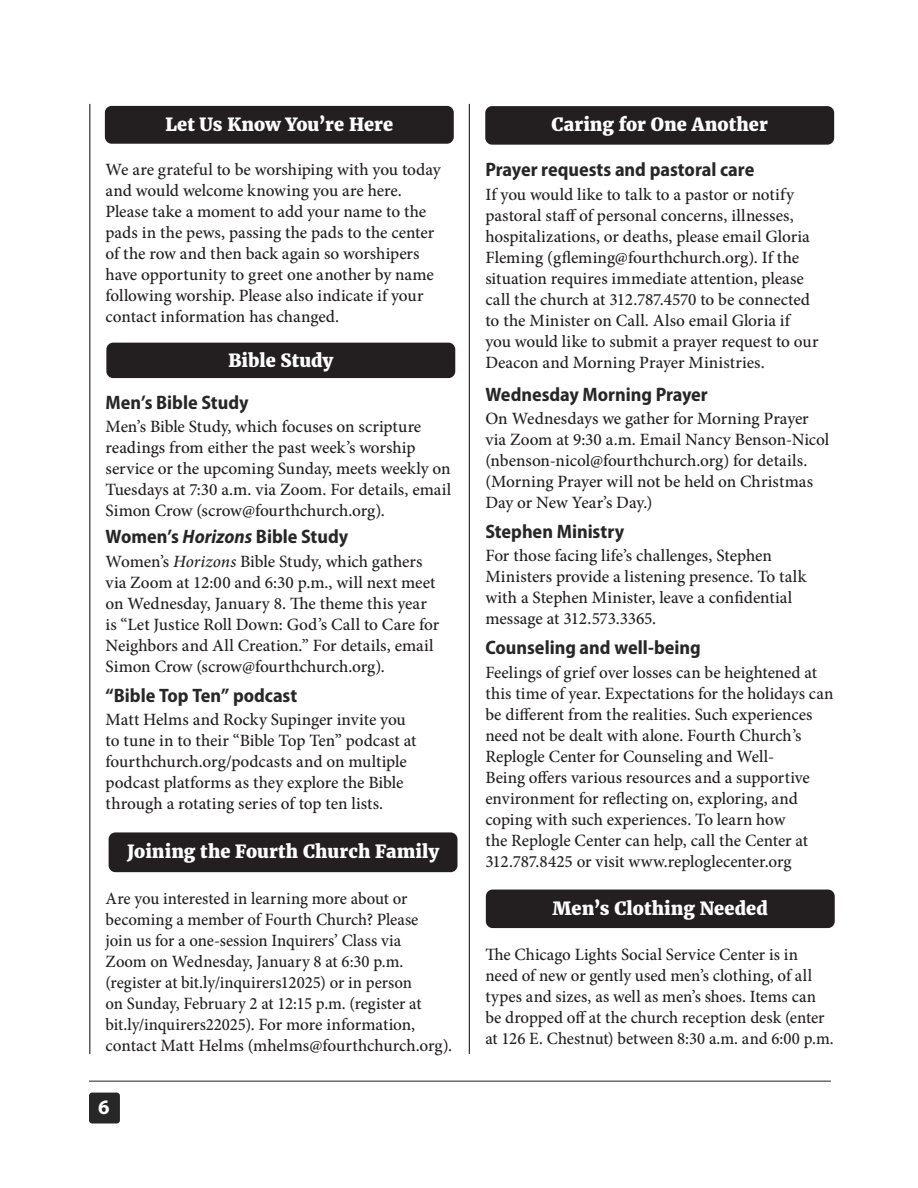
<style>
.page{position:relative;width:918px;height:1188px;background:#fff}
.page>*{position:absolute;margin:0;border:0;box-sizing:border-box;transform-origin:0 0}
.t1{font:700 20.7px "Myriad Pro";color:#fff}
.t2{font:700 semi-condensed 19.5px "Myriad Pro";color:#272728}
.t3{font:800 18px "Merriweather";color:#fff}
.t4{font:500 17.25px/21px "Minion Pro";letter-spacing:-.005em;color:#231f20}
.s1{font-style:italic}
</style>
<div class="page">
<div style="left:89px;top:1093px;width:31px;height:31px;background:#272728;border-radius:3px"></div>
<hr style="left:89px;top:1081px;width:742px;height:1px;background:#231f20">
<div style="left:105px;top:106px;width:349px;height:38px;background:#231f20;border-radius:7px"></div>
<hr style="left:469px;top:104px;width:1px;height:950px;background:#231f20">
<hr style="left:89px;top:104px;width:1px;height:950px;background:#231f20">
<div style="left:106px;top:343px;width:349px;height:35px;background:#231f20;border-radius:7px"></div>
<div style="left:486px;top:890px;width:349px;height:38px;background:#231f20;border-radius:7px"></div>
<div style="left:485px;top:106px;width:349px;height:39px;background:#231f20;border-radius:7px"></div>
<div style="left:109px;top:832px;width:349px;height:40px;background:#231f20;border-radius:7px"></div>
<p class="t3" style="left:165px;top:113px;width:229px">Let Us Know You’re Here</p>
<p class="t4" style="left:106px;top:159px;width:337px">We are grateful to be worshiping with you today and would welcome knowing you are here.<br>Please take a moment to add your name to the pads in the pews, passing the pads to the center of the row and then back again so worshipers have opportunity to greet one another by name following worship. Please also indicate if your contact information has changed.</p>
<p class="t3" style="left:228px;top:349px;width:106px">Bible Study</p>
<p class="t2" style="left:106px;top:392px;width:144px">Men’s Bible Study</p>
<p class="t4" style="left:106px;top:416px;width:347px">Men’s Bible Study, which focuses on scripture readings from either the past week’s worship service or the upcoming Sunday, meets weekly on Tuesdays at 7:30 a.m. via Zoom. For details, email Simon Crow (scrow@fourthchurch.org).</p>
<p class="t2" style="left:106px;top:526px;width:244px">Women’s <span class="s1">Horizons</span> Bible Study</p>
<p class="t4" style="left:106px;top:551px;width:335px">Women’s <span class="s1">Horizons</span> Bible Study, which gathers via Zoom at 12:00 and 6:30 p.m., will next meet on Wednesday, January 8. The theme this year is “Let Justice Roll Down: God’s Call to Care for Neighbors and All Creation.” For details, email Simon Crow (scrow@fourthchurch.org).</p>
<p class="t2" style="left:106px;top:684px;width:193px">“Bible Top Ten” podcast</p>
<p class="t4" style="left:106px;top:709px;width:313px">Matt Helms and Rocky Supinger invite you to tune in to their “Bible Top Ten” podcast at fourthchurch.org/podcasts and on multiple podcast platforms as they explore the Bible through a rotating series of top ten lists.</p>
<p class="t3" style="left:127px;top:840px;width:313px">Joining the Fourth Church Family</p>
<p class="t4" style="left:106px;top:888px;width:348px">Are you interested in learning more about or becoming a member of Fourth Church? Please<br>join us for a one-session Inquirers’ Class via<br>Zoom on Wednesday, January 8 at 6:30 p.m. (register at bit.ly/inquirers12025) or in person<br>on Sunday, February 2 at 12:15 p.m. (register at bit.ly/inquirers22025). For more information, contact Matt Helms (mhelms@fourthchurch.org).</p>
<p class="t1" style="left:98px;top:1094px;width:13px">6</p>
<p class="t3" style="left:552px;top:113px;width:218px">Caring for One Another</p>
<p class="t2" style="left:485px;top:159px;width:271px">Prayer requests and pastoral care</p>
<p class="t4" style="left:485px;top:184px;width:335px">If you would like to talk to a pastor or notify pastoral staff of personal concerns, illnesses, hospitalizations, or deaths, please email Gloria Fleming (gfleming@fourthchurch.org). If the situation requires immediate attention, please call the church at 312.787.4570 to be connected to the Minister on Call. Also email Gloria if you would like to submit a prayer request to our Deacon and Morning Prayer Ministries.</p>
<p class="t2" style="left:485px;top:383px;width:224px">Wednesday Morning Prayer</p>
<p class="t4" style="left:485px;top:408px;width:345px">On Wednesdays we gather for Morning Prayer via Zoom at 9:30 a.m. Email Nancy Benson-Nicol (nbenson-nicol@fourthchurch.org) for details. (Morning Prayer will not be held on Christmas Day or New Year’s Day.)</p>
<p class="t2" style="left:485px;top:521px;width:140px">Stephen Ministry</p>
<p class="t4" style="left:485px;top:545px;width:323px">For those facing life’s challenges, Stephen Ministers provide a listening presence. To talk with a Stephen Minister, leave a confidential message at 312.573.3365.</p>
<p class="t2" style="left:485px;top:637px;width:217px">Counseling and well-being</p>
<p class="t4" style="left:485px;top:662px;width:350px">Feelings of grief over losses can be heightened at this time of year. Expectations for the holidays can be different from the realities. Such experiences need not be dealt with alone. Fourth Church’s Replogle Center for Counseling and Well-<br>Being offers various resources and a supportive environment for reflecting on, exploring, and coping with such experiences. To learn how<br>the Replogle Center can help, call the Center at 312.787.8425 or visit www.reploglecenter.org</p>
<p class="t3" style="left:553px;top:897px;width:217px">Men’s Clothing Needed</p>
<p class="t4" style="left:485px;top:944px;width:350px">The Chicago Lights Social Service Center is in need of new or gently used men’s clothing, of all types and sizes, as well as men’s shoes. Items can be dropped off at the church reception desk (enter at 126 E. Chestnut) between 8:30 a.m. and 6:00 p.m.</p>
</div>
